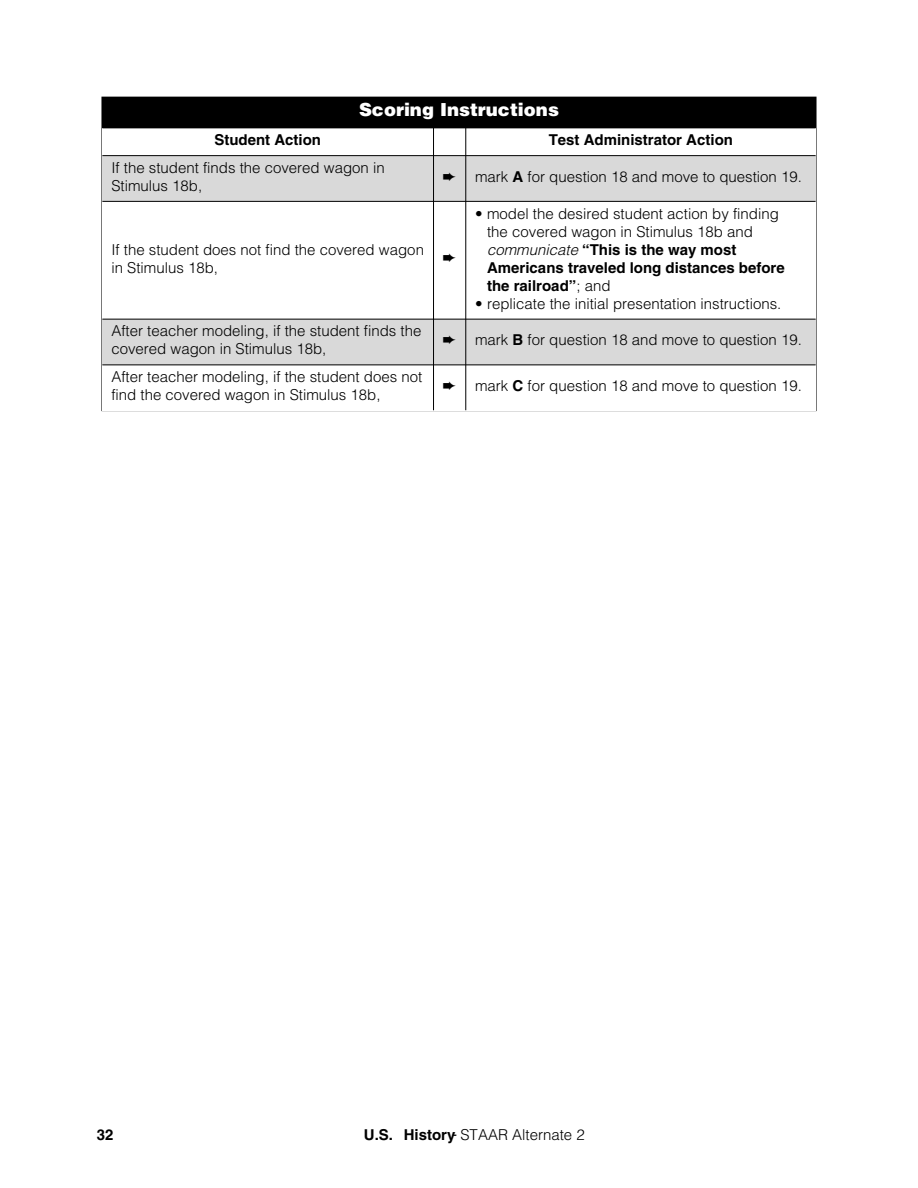
<style>
.page{position:relative;width:918px;height:1188px;background:#fff}
.page>*{position:absolute;margin:0;border:0;box-sizing:border-box;transform-origin:0 0}
.t1{font:900 18px "Helvetica LT Std";color:#fff}
.t2{font:300 15px/18px "Helvetica LT Std";color:#000}
.t3{font:700 15px "Helvetica LT Std";color:#000}
.s1{font-weight:700}
.s2{font-style:italic}
.s3{font-weight:400;font-stretch:condensed}
</style>
<div class="page">
<div style="left:434px;top:156px;width:32px;height:45px;background:#d9d9d9"></div>
<div style="left:466px;top:156px;width:350px;height:45px;background:#d9d9d9"></div>
<div style="left:102px;top:98px;width:714px;height:30px;background:#000"></div>
<div style="left:102px;top:156px;width:332px;height:45px;background:#d9d9d9"></div>
<div style="left:102px;top:319px;width:332px;height:46px;background:#d9d9d9"></div>
<div style="left:434px;top:319px;width:32px;height:46px;background:#d9d9d9"></div>
<div style="left:466px;top:319px;width:350px;height:46px;background:#d9d9d9"></div>
<hr style="left:433px;top:128px;width:1px;height:282px;background:#000">
<hr style="left:465px;top:128px;width:1px;height:282px;background:#000">
<hr style="left:102px;top:128px;width:714px;height:1px;background:#000">
<hr style="left:102px;top:155px;width:714px;height:1px;background:#000">
<hr style="left:102px;top:201px;width:714px;height:1px;background:#000">
<hr style="left:102px;top:319px;width:714px;height:1px;background:#000">
<hr style="left:102px;top:365px;width:714px;height:1px;background:#000">
<p class="t1" style="left:359px;top:100px;width:201px">Scoring Instructions</p>
<p class="t3" style="left:214px;top:134px;width:108px">Student Action</p>
<p class="t3" style="left:549px;top:134px;width:186px">Test Administrator Action</p>
<p class="t2" style="left:111px;top:160px;width:275px">If the student finds the covered wagon in<br>Stimulus 18b,</p>
<p class="t2" style="left:475px;top:169px;width:328px">mark <span class="s1">A</span> for question 18 and move to question 19.</p>
<p class="t2" style="left:111px;top:242px;width:314px">If the student does not find the covered wagon in Stimulus 18b,</p>
<p class="t2" style="left:487px;top:206px;width:299px;text-indent:-12px">• model the desired student action by finding the covered wagon in Stimulus 18b and <span class="s2">communicate</span> <span class="s1">“This is the way most Americans traveled long distances before the railroad”</span>; and</p>
<p class="t2" style="left:475px;top:296px;width:308px">• replicate the initial presentation instructions.</p>
<p class="t2" style="left:111px;top:323px;width:312px">After teacher modeling, if the student finds the covered wagon in Stimulus 18b,</p>
<p class="t2" style="left:475px;top:332px;width:328px">mark <span class="s1">B</span> for question 18 and move to question 19.</p>
<p class="t2" style="left:111px;top:369px;width:312px">After teacher modeling, if the student does not find the covered wagon in Stimulus 18b,</p>
<p class="t2" style="left:475px;top:378px;width:328px">mark <span class="s1">C</span> for question 18 and move to question 19.</p>
<p class="t3" style="left:97px;top:1129px;width:18px">32</p>
<p class="t2" style="left:364px;top:1127px;width:222px"><span class="s1">U.S. History</span><span class="s3">-</span> STAAR Alternate 2</p>
</div>
